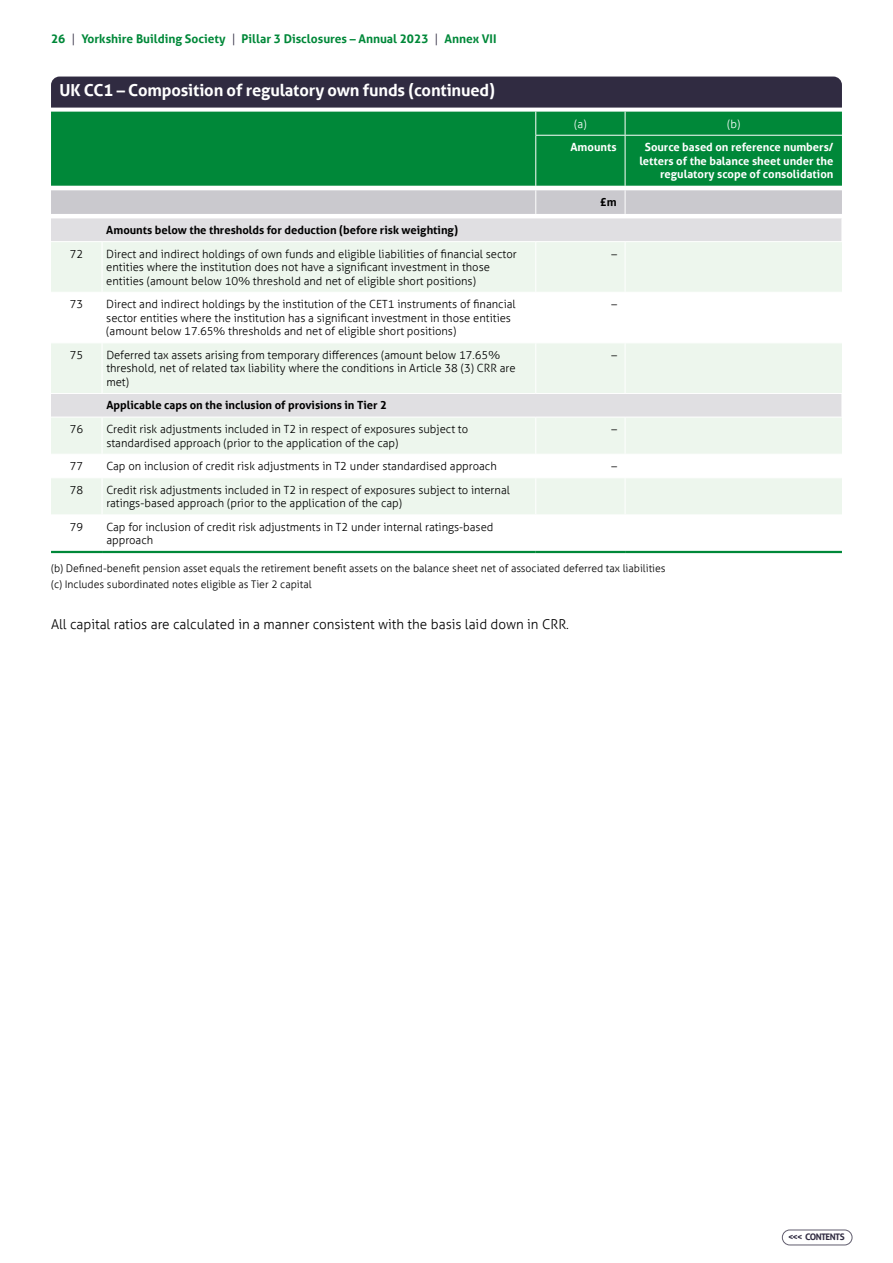
<style>
.page{position:relative;width:893px;height:1263px;background:#fff}
.page>*{position:absolute;margin:0;border:0;box-sizing:border-box;transform-origin:0 0}
.t1{font:700 16.5px "YBSG Aller";letter-spacing:-.01em;color:#fff}
.t2{font:300 13.5px "YBSG Aller";color:#000}
.t3{font:700 12px "YBSG Aller";color:#008839}
.t4{font:300 11.25px/13.5px "YBSG Aller";color:#000}
.t5{font:700 11.25px "YBSG Aller";color:#000}
.t6{font:700 11.25px/13.5px "YBSG Aller";color:#fff;text-align:right}
.t7{font:300 11.25px "YBSG Aller";color:#fff}
.t8{font:300 10.5px/16.2px "YBSG Aller";color:#000}
.t9{font:700 9px "YBSG Aller";letter-spacing:-.07em;color:#302b41}
.s1{font-weight:300;color:#302b41}
</style>
<div class="page">
<div style="left:782px;top:1229px;width:70px;height:16px;border:1px solid #615d6e;border-radius:7px"></div>
<div style="left:51px;top:135px;width:791px;height:51px;background:#008839"></div>
<svg style="left:51px;top:242px;width:791px;height:272px;fill:#edf6ed"></svg>
<hr style="left:535px;top:136px;width:1px;height:50px;background:#fff">
<svg style="left:51px;top:77px;width:791px;height:58px;background:#2b5f4b"></svg>
<hr style="left:625px;top:136px;width:1px;height:50px;background:#fff">
<hr style="left:535px;top:135px;width:90px;height:1px;background:#fff">
<hr style="left:625px;top:135px;width:217px;height:1px;background:#fff">
<svg style="left:51px;top:190px;width:791px;height:51px;background:#d8d7db"></svg>
<hr style="left:535px;top:242px;width:1px;height:50px;background:#fff">
<hr style="left:625px;top:242px;width:1px;height:50px;background:#fff">
<hr style="left:535px;top:293px;width:1px;height:49px;background:#fff">
<hr style="left:625px;top:293px;width:1px;height:49px;background:#fff">
<hr style="left:535px;top:343px;width:1px;height:50px;background:#fff">
<hr style="left:625px;top:343px;width:1px;height:50px;background:#fff">
<hr style="left:535px;top:417px;width:1px;height:37px;background:#fff">
<hr style="left:625px;top:417px;width:1px;height:37px;background:#fff">
<svg style="left:535px;top:455px;width:1px;height:22px"></svg>
<svg style="left:625px;top:455px;width:1px;height:22px"></svg>
<hr style="left:535px;top:478px;width:1px;height:36px;background:#fff">
<hr style="left:625px;top:478px;width:1px;height:36px;background:#fff">
<hr style="left:51px;top:292px;width:51px;height:1px;background:#fff">
<hr style="left:102px;top:292px;width:434px;height:1px;background:#fff">
<hr style="left:536px;top:292px;width:89px;height:1px;background:#fff">
<hr style="left:625px;top:292px;width:217px;height:1px;background:#fff">
<hr style="left:51px;top:342px;width:51px;height:1px;background:#fff">
<hr style="left:102px;top:342px;width:434px;height:1px;background:#fff">
<hr style="left:536px;top:342px;width:89px;height:1px;background:#fff">
<hr style="left:625px;top:342px;width:217px;height:1px;background:#fff">
<hr style="left:51px;top:393px;width:51px;height:1px;background:#fff">
<hr style="left:102px;top:393px;width:434px;height:1px;background:#fff">
<hr style="left:536px;top:393px;width:89px;height:1px;background:#fff">
<hr style="left:625px;top:393px;width:217px;height:1px;background:#fff">
<hr style="left:51px;top:417px;width:51px;height:1px;background:#fff">
<hr style="left:102px;top:417px;width:434px;height:1px;background:#fff">
<hr style="left:536px;top:417px;width:89px;height:1px;background:#fff">
<hr style="left:625px;top:417px;width:217px;height:1px;background:#fff">
<hr style="left:51px;top:454px;width:51px;height:1px;background:#fff">
<hr style="left:102px;top:454px;width:434px;height:1px;background:#fff">
<hr style="left:536px;top:454px;width:89px;height:1px;background:#fff">
<hr style="left:625px;top:454px;width:217px;height:1px;background:#fff">
<hr style="left:51px;top:477px;width:51px;height:1px;background:#fff">
<hr style="left:102px;top:477px;width:434px;height:1px;background:#fff">
<hr style="left:536px;top:477px;width:89px;height:1px;background:#fff">
<hr style="left:625px;top:477px;width:217px;height:1px;background:#fff">
<hr style="left:102px;top:242px;width:1px;height:50px;background:#fff">
<hr style="left:102px;top:293px;width:1px;height:49px;background:#fff">
<hr style="left:102px;top:343px;width:1px;height:50px;background:#fff">
<hr style="left:102px;top:417px;width:1px;height:37px;background:#fff">
<svg style="left:102px;top:455px;width:1px;height:22px"></svg>
<hr style="left:102px;top:478px;width:1px;height:36px;background:#fff">
<hr style="left:51px;top:551px;width:51px;height:2px;background:#008839">
<hr style="left:102px;top:551px;width:434px;height:2px;background:#008839">
<hr style="left:536px;top:551px;width:89px;height:2px;background:#008839">
<hr style="left:625px;top:551px;width:217px;height:2px;background:#008839">
<p class="t3" style="left:51px;top:31px;width:447px">26 <span class="s1">|</span> Yorkshire Building Society <span class="s1">|</span> Pillar 3 Disclosures – Annual 2023 <span class="s1">|</span> Annex VII</p>
<h1 class="t1" style="left:60px;top:80px;width:437px">UK CC1 – Composition of regulatory own funds (continued)</h1>
<p class="t5" style="left:106px;top:223px;width:353px">Amounts below the thresholds for deduction (before risk weighting)</p>
<p class="t7" style="left:574px;top:117px;width:14px">(a)</p>
<p class="t7" style="left:727px;top:117px;width:15px">(b)</p>
<p class="t6" style="left:570px;top:140px;width:48px">Amounts</p>
<p class="t6" style="left:639px;top:140px;width:196px">Source based on reference numbers/ letters of the balance sheet under the regulatory scope of consolidation</p>
<p class="t5" style="left:600px;top:195px;width:18px">£m</p>
<p class="t4" style="left:70px;top:247px;width:15px">72</p>
<p class="t4" style="left:106px;top:247px;width:412px">Direct and indirect holdings of own funds and eligible liabilities of financial sector entities where the institution does not have a significant investment in those entities (amount below 10% threshold and net of eligible short positions)</p>
<p class="t4" style="left:611px;top:247px;width:7px">–</p>
<p class="t4" style="left:70px;top:297px;width:15px">73</p>
<p class="t4" style="left:106px;top:297px;width:411px">Direct and indirect holdings by the institution of the CET1 instruments of financial sector entities where the institution has a significant investment in those entities (amount below 17.65% thresholds and net of eligible short positions)</p>
<p class="t4" style="left:611px;top:297px;width:7px">–</p>
<p class="t4" style="left:70px;top:348px;width:15px">75</p>
<p class="t4" style="left:106px;top:348px;width:411px">Deferred tax assets arising from temporary differences (amount below 17.65% threshold, net of related tax liability where the conditions in Article 38 (3) CRR are met)</p>
<p class="t4" style="left:611px;top:348px;width:7px">–</p>
<p class="t5" style="left:106px;top:398px;width:282px">Applicable caps on the inclusion of provisions in Tier 2</p>
<p class="t4" style="left:70px;top:422px;width:15px">76</p>
<p class="t4" style="left:106px;top:422px;width:363px">Credit risk adjustments included in T2 in respect of exposures subject to standardised approach (prior to the application of the cap)</p>
<p class="t4" style="left:611px;top:422px;width:7px">–</p>
<p class="t4" style="left:70px;top:459px;width:15px">77</p>
<p class="t4" style="left:106px;top:459px;width:392px">Cap on inclusion of credit risk adjustments in T2 under standardised approach</p>
<p class="t4" style="left:611px;top:459px;width:7px">–</p>
<p class="t4" style="left:70px;top:483px;width:15px">78</p>
<p class="t4" style="left:106px;top:483px;width:405px">Credit risk adjustments included in T2 in respect of exposures subject to internal ratings-based approach (prior to the application of the cap)</p>
<p class="t4" style="left:70px;top:520px;width:15px">79</p>
<p class="t4" style="left:106px;top:520px;width:389px">Cap for inclusion of credit risk adjustments in T2 under internal ratings-based approach</p>
<p class="t8" style="left:51px;top:560px;width:616px">(b) Defined-benefit pension asset equals the retirement benefit assets on the balance sheet net of associated deferred tax liabilities (c) Includes subordinated notes eligible as Tier 2 capital</p>
<p class="t2" style="left:51px;top:616px;width:519px">All capital ratios are calculated in a manner consistent with the basis laid down in CRR.</p>
<p class="t9" style="left:788px;top:1231px;width:58px">&lt;&lt;&lt; CONTENTS</p>
</div>
